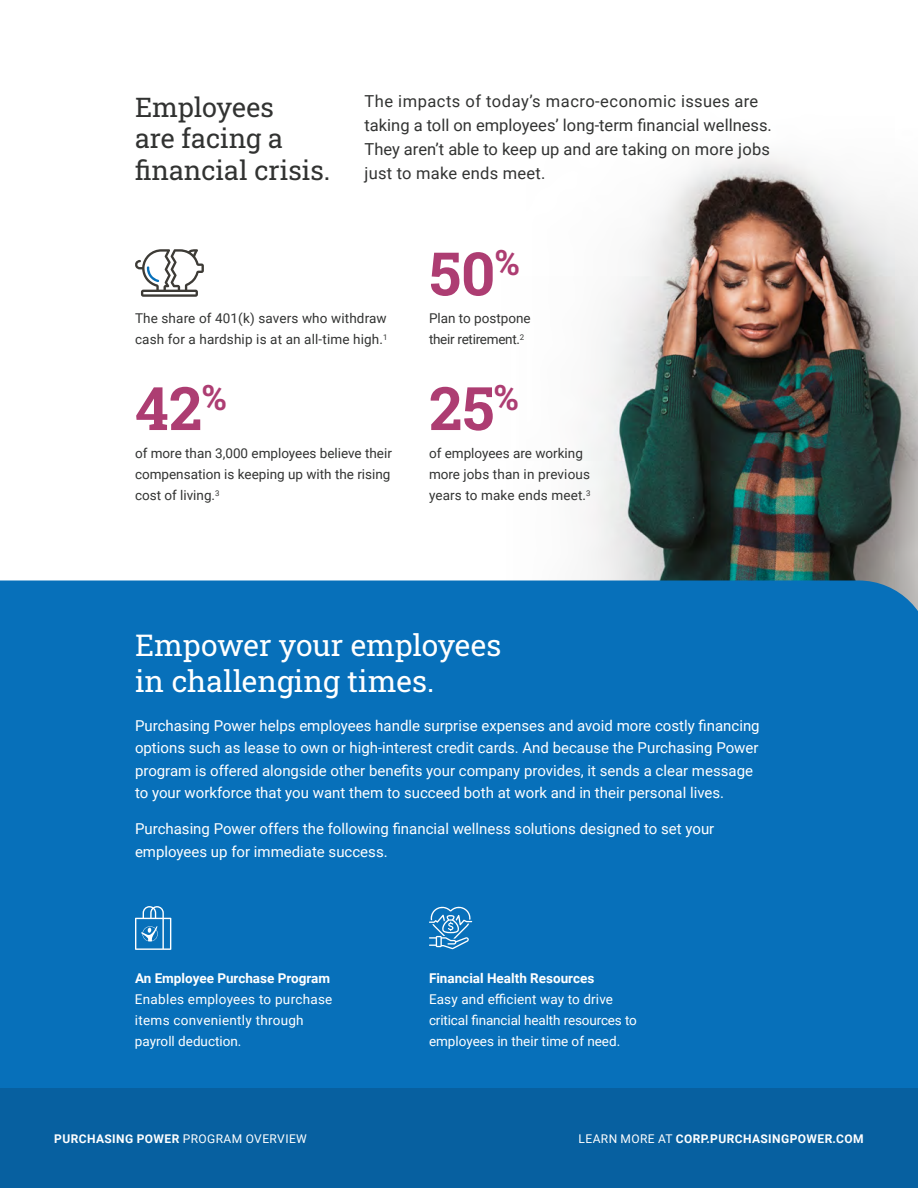
<style>
.page{position:relative;width:918px;height:1188px;background:#fff}
.page>*{position:absolute;margin:0;border:0;box-sizing:border-box;transform-origin:0 0}
.t1{font:700 60px "Roboto Slab";color:#ad3d72}
._24pt_Header{font:30px/36px "Roboto Slab";color:#fff}
._24pt_Header-2{font:27px/31.5px "Roboto Slab";color:#323332}
.Large_Copy{font:16.5px/24px "Roboto";color:#323332}
.Large_Copy-2{font:15px/22.5px "Roboto";color:#fff}
.Small_Body_Copy{font:13.5px/21px "Roboto";color:#323332}
.t2{font:13.5px/21px "Roboto";color:#fff}
.t3{font:13.5px/21px "Roboto";letter-spacing:.02em;color:#fff}
.Small_Body_Copy-2{font:13.5px/21px "Roboto";letter-spacing:-.02em;color:#323332}
.t4{font:700 12px "Roboto";letter-spacing:.035em;color:#fff}
.s1{font-weight:700}
.s2{font-weight:400}
</style>
<div class="page">
<img style="left:583px;top:156px;width:335px;height:424px">
<div style="left:0;top:580px;width:918px;height:509px;background:#0770ba"></div>
<svg style="left:429px;top:905px;width:43px;height:44px;background:#3f90c9"></svg>
<svg style="left:135px;top:906px;width:36px;height:44px;background:#4292ca"></svg>
<div style="left:0;top:1089px;width:918px;height:99px;background:#0760a0"></div>
<svg style="left:135px;top:249px;width:69px;height:48px"></svg>
<p class="_24pt_Header-2" style="left:135px;top:91px;width:197px">Employees<br>are facing a financial crisis.</p>
<p class="Large_Copy" style="left:364px;top:89px;width:409px">The impacts of today’s macro-economic issues are taking a toll on employees’ long-term financial wellness.<br>They aren’t able to keep up and are taking on more jobs just to make ends meet.</p>
<p class="t1" style="left:429px;top:232px;width:92px">50<sup>%</sup></p>
<p class="Small_Body_Copy" style="left:135px;top:307px;width:254px">The share of 401(k) savers who withdraw cash for a hardship is at an all-time high.<sup>1</sup></p>
<p class="Small_Body_Copy-2" style="left:429px;top:307px;width:103px">Plan to postpone their retirement.<sup>2</sup></p>
<p class="t1" style="left:135px;top:367px;width:93px">42<sup>%</sup></p>
<p class="t1" style="left:429px;top:367px;width:91px">25<sup>%</sup></p>
<p class="Small_Body_Copy" style="left:135px;top:442px;width:258px;text-align:justify">of more than 3,000 employees believe their compensation is keeping up with the rising cost of living.<sup>3</sup></p>
<p class="Small_Body_Copy" style="left:429px;top:442px;width:163px">of employees are working more jobs than in previous years to make ends meet.<sup>3</sup></p>
<p class="_24pt_Header" style="left:135px;top:627px;width:368px">Empower your employees in challenging times.</p>
<p class="Large_Copy-2" style="left:135px;top:713px;width:626px">Purchasing Power helps employees handle surprise expenses and avoid more costly financing options such as lease to own or high-interest credit cards. And because the Purchasing Power program is offered alongside other benefits your company provides, it sends a clear message to your workforce that you want them to succeed both at work and in their personal lives.</p>
<p class="Large_Copy-2" style="left:135px;top:817px;width:581px">Purchasing Power offers the following financial wellness solutions designed to set your employees up for immediate success.</p>
<p class="t3" style="left:135px;top:967px;width:199px"><span class="s1">An Employee Purchase Program<br></span>Enables employees to purchase items conveniently through payroll deduction.</p>
<p class="t2" style="left:429px;top:967px;width:209px"><span class="s1">Financial Health Resources<br></span>Easy and efficient way to drive critical financial health resources to employees in their time of need.</p>
<p class="t4" style="left:54px;top:1130px;width:254px">PURCHASING POWER <span class="s2">PROGRAM OVERVIEW</span></p>
<p class="t4" style="left:579px;top:1130px;width:287px"><span class="s2">LEARN MORE AT</span> CORP.PURCHASINGPOWER.COM</p>
</div>
